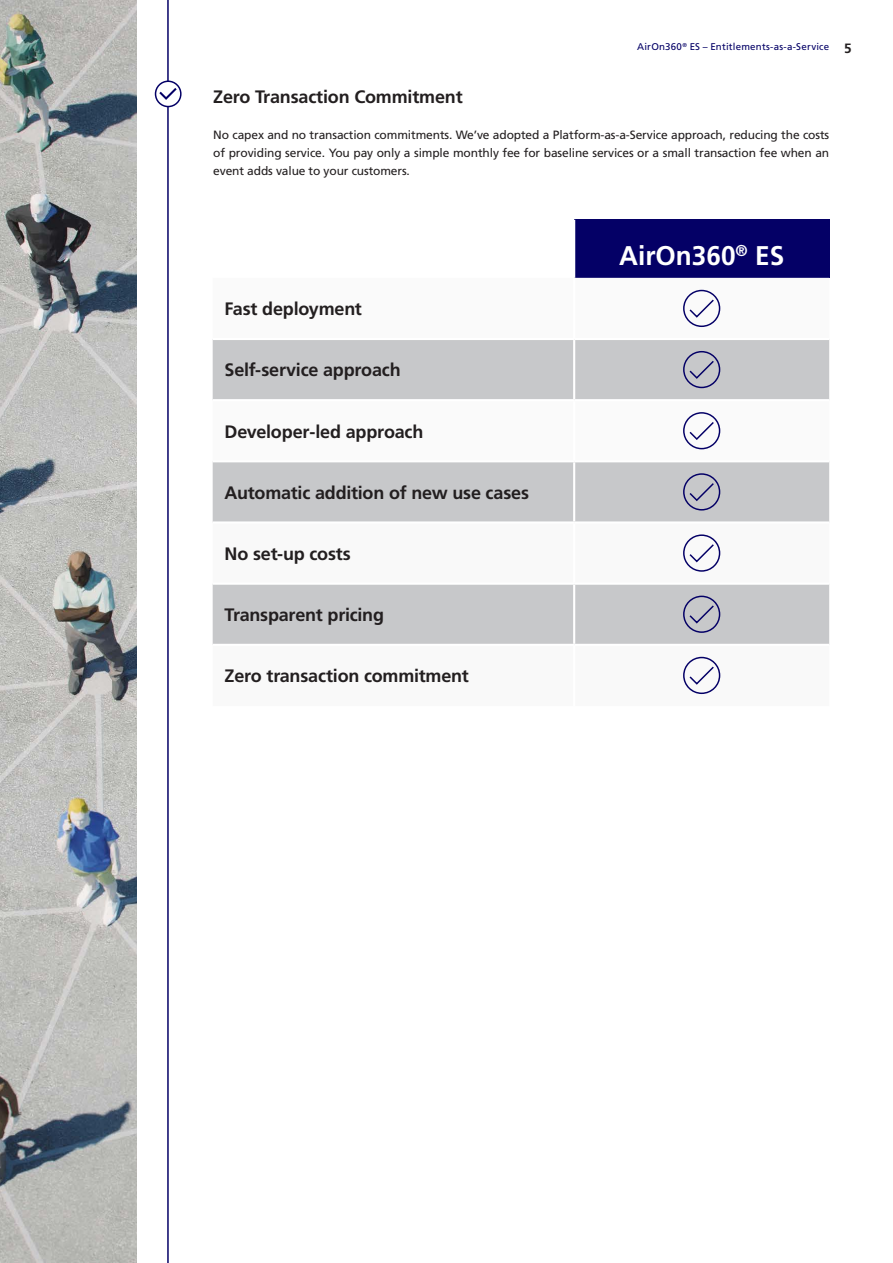
<style>
.page{position:relative;width:893px;height:1263px;background:#fff}
.page>*{position:absolute;margin:0;border:0;box-sizing:border-box;transform-origin:0 0}
.t1{font:700 27px "Frutiger LT Pro";color:#fff}
.t2{font:700 18px "Frutiger LT Pro";letter-spacing:-.01em;color:#231f20}
.t3{font:700 13.5px "Frutiger LT Pro";color:#231f20}
.t4{font:12px/18px "Frutiger LT Pro";letter-spacing:-.01em;color:#231f20;text-align:justify}
.t5{font:9.75px "Frutiger LT Pro";letter-spacing:.02em;color:#040066}
</style>
<div class="page">
<img style="left:0;top:0;width:136px;height:1263px">
<hr style="left:167px;top:0;width:2px;height:1263px;background:#040066">
<svg style="left:156px;top:81px;width:25px;height:26px"></svg>
<div style="left:155px;top:81px;width:27px;height:26px;border:2px solid #040066;border-radius:50%"></div>
<svg style="left:157px;top:86px;width:22px;height:15px"></svg>
<div style="left:574px;top:220px;width:255px;height:58px;background:#040066"></div>
<svg style="left:213px;top:340px;width:616px;height:181px;fill:#c7c8ca"></svg>
<svg style="left:213px;top:550px;width:616px;height:145px"></svg>
<hr style="left:573px;top:220px;width:2px;height:58px;background:#fff">
<hr style="left:573px;top:340px;width:2px;height:59px;background:#fff">
<hr style="left:213px;top:399px;width:361px;height:2px;background:#fff">
<hr style="left:574px;top:399px;width:255px;height:2px;background:#fff">
<hr style="left:573px;top:401px;width:2px;height:59px;background:#fff">
<hr style="left:213px;top:460px;width:361px;height:2px;background:#fff">
<hr style="left:574px;top:460px;width:255px;height:2px;background:#fff">
<hr style="left:573px;top:462px;width:2px;height:59px;background:#fff">
<hr style="left:573px;top:523px;width:2px;height:60px;background:#fff">
<hr style="left:213px;top:583px;width:361px;height:2px;background:#fff">
<hr style="left:574px;top:583px;width:255px;height:2px;background:#fff">
<hr style="left:573px;top:585px;width:2px;height:59px;background:#fff">
<hr style="left:213px;top:644px;width:361px;height:2px;background:#fff">
<hr style="left:574px;top:644px;width:255px;height:2px;background:#fff">
<hr style="left:573px;top:646px;width:2px;height:60px;background:#fff">
<svg style="left:683px;top:290px;width:37px;height:37px"></svg>
<svg style="left:683px;top:351px;width:37px;height:37px"></svg>
<svg style="left:683px;top:412px;width:37px;height:37px"></svg>
<svg style="left:683px;top:473px;width:37px;height:37px"></svg>
<svg style="left:683px;top:534px;width:37px;height:38px"></svg>
<svg style="left:683px;top:596px;width:37px;height:37px"></svg>
<svg style="left:683px;top:657px;width:37px;height:37px"></svg>
<p class="t5" style="left:637px;top:41px;width:194px">AirOn360<sup>®</sup> ES – Entitlements-as-a-Service</p>
<h2 class="t2" style="left:213px;top:86px;width:251px">Zero Transaction Commitment</h2>
<p class="t4" style="left:213px;top:126px;width:617px">No capex and no transaction commitments. We’ve adopted a Platform-as-a-Service approach, reducing the costs of providing service. You pay only a simple monthly fee for baseline services or a small transaction fee when an event adds value to your customers.</p>
<p class="t3" style="left:844px;top:40px;width:9px">5</p>
<h2 class="t2" style="left:225px;top:298px;width:139px">Fast deployment</h2>
<h2 class="t2" style="left:225px;top:359px;width:178px">Self-service approach</h2>
<h2 class="t2" style="left:225px;top:420px;width:200px">Developer-led approach</h2>
<h2 class="t2" style="left:225px;top:482px;width:306px">Automatic addition of new use cases</h2>
<h2 class="t2" style="left:225px;top:543px;width:128px">No set-up costs</h2>
<h2 class="t2" style="left:225px;top:604px;width:161px">Transparent pricing</h2>
<h2 class="t2" style="left:225px;top:665px;width:246px">Zero transaction commitment</h2>
<h1 class="t1" style="left:619px;top:240px;width:167px">AirOn360<sup>®</sup> ES</h1>
</div>
